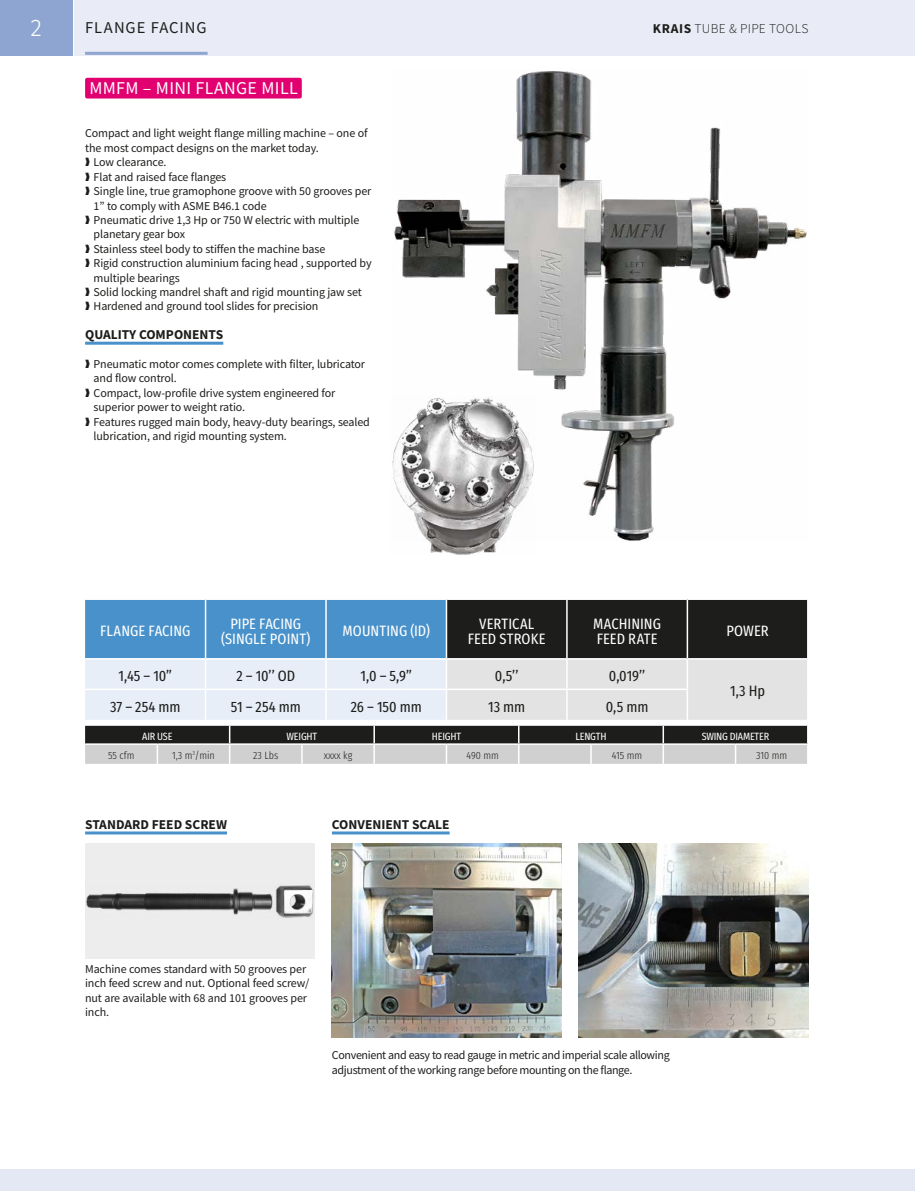
<style>
.page{position:relative;width:915px;height:1191px;background:#fff}
.page>*{position:absolute;margin:0;border:0;box-sizing:border-box;transform-origin:0 0}
.t1{font:300 24px "Fira Sans";color:#fff}
.t2{font:18px "Source Sans Pro";letter-spacing:.02em;color:#fff}
.t3{font:16.5px "Source Sans Pro";color:#1d1d1b}
.t4{font:15px/15px "Fira Sans Condensed";letter-spacing:.005em;color:#fff;text-align:center}
.t5{font:15px "Fira Sans Condensed";letter-spacing:-.01em;color:#1d1d1b}
.t6{font:700 13.5px "Source Sans Pro";color:#1d1d1b}
.t7{font:300 13.5px "Source Sans Pro";letter-spacing:.025em;color:#1d1d1b}
.t8{font:12px/14.4px "Source Sans Pro";letter-spacing:-.01em;color:#1d1d1b}
.t9{font:12px/14.4px "Source Sans Pro";letter-spacing:-.03em;color:#1d1d1b}
.t10{font:300 10.5px "Fira Sans Condensed";color:#1d1d1b}
.t11{font:10.5px "Fira Sans Condensed";letter-spacing:-.02em;color:#fff}
.s1{font-weight:700}
</style>
<div class="page">
<img style="left:578px;top:843px;width:230px;height:194px">
<img style="left:332px;top:843px;width:229px;height:194px">
<div style="left:85px;top:843px;width:230px;height:115px;background:#ededed"></div>
<img style="left:86px;top:885px;width:228px;height:33px">
<img style="left:394px;top:71px;width:413px;height:470px">
<div style="left:85px;top:78px;width:217px;height:20px;background:#e20071;border-radius:2px"></div>
<img style="left:392px;top:397px;width:142px;height:158px">
<hr style="left:85px;top:342px;width:138px;height:3px;background:#4891ca">
<hr style="left:85px;top:831px;width:142px;height:3px;background:#4891ca">
<hr style="left:332px;top:831px;width:117px;height:3px;background:#4891ca">
<svg style="left:85px;top:599px;width:722px;height:121px;background:#8fa2b2"></svg>
<hr style="left:687px;top:658px;width:121px;height:1px;background:#fff">
<hr style="left:686px;top:659px;width:2px;height:29px;background:#fff">
<hr style="left:806px;top:659px;width:2px;height:30px;background:#fff">
<hr style="left:85px;top:688px;width:120px;height:2px;background:#fff">
<hr style="left:205px;top:688px;width:121px;height:2px;background:#fff">
<hr style="left:205px;top:690px;width:1px;height:30px;background:#fff">
<hr style="left:326px;top:688px;width:120px;height:2px;background:#fff">
<hr style="left:325px;top:690px;width:1px;height:30px;background:#fff">
<hr style="left:446px;top:688px;width:120px;height:2px;background:#fff">
<hr style="left:445px;top:690px;width:2px;height:30px;background:#fff">
<hr style="left:566px;top:688px;width:122px;height:2px;background:#fff">
<hr style="left:566px;top:690px;width:1px;height:30px;background:#fff">
<hr style="left:686px;top:690px;width:2px;height:30px;background:#fff">
<hr style="left:806px;top:689px;width:2px;height:31px;background:#fff">
<svg style="left:85px;top:726px;width:723px;height:38px;background:#818180"></svg>
<div style="left:0;top:1169px;width:914px;height:22px;background:#e4e8f4"></div>
<div style="left:74px;top:0;width:840px;height:55px;background:#e9ecf7"></div>
<div style="left:0;top:0;width:72px;height:55px;background:#8da5d0"></div>
<hr style="left:85px;top:52px;width:122px;height:3px;background:#8da5d0">
<h1 class="t1" style="left:30px;top:10px;width:13px">2</h1>
<h3 class="t3" style="left:85px;top:17px;width:20px">Flange</h3>
<h3 class="t3" style="left:151px;top:17px;width:19px">Facing</h3>
<p class="t7" style="left:652px;top:20px;width:157px"><span class="s1">KRAIS</span> TUBE &amp; PIPE TOOLS</p>
<h2 class="t2" style="left:89px;top:77px;width:210px">MMFM – MINI FLANGE MILL</h2>
<p class="t8" style="left:85px;top:126px;width:284px">Compact and light weight flange milling machine – one of</p>
<p class="t8" style="left:85px;top:141px;width:235px">the most compact designs on the market today.</p>
<p class="t8" style="left:94px;top:155px;width:74px">Low clearance.</p>
<p class="t8" style="left:94px;top:169px;width:134px">Flat and raised face flanges</p>
<p class="t8" style="left:94px;top:184px;width:279px">Single line, true gramophone groove with 50 grooves per</p>
<p class="t8" style="left:94px;top:198px;width:174px">1” to comply with ASME B46.1 code</p>
<p class="t8" style="left:94px;top:213px;width:267px">Pneumatic drive 1,3 Hp or 750 W electric with multiple</p>
<p class="t8" style="left:94px;top:227px;width:93px">planetary gear box</p>
<p class="t8" style="left:94px;top:241px;width:233px">Stainless steel body to stiffen the machine base</p>
<p class="t8" style="left:94px;top:256px;width:279px">Rigid construction aluminium facing head , supported by</p>
<p class="t8" style="left:94px;top:270px;width:88px">multiple bearings</p>
<p class="t8" style="left:94px;top:285px;width:270px">Solid locking mandrel shaft and rigid mounting jaw set</p>
<p class="t8" style="left:94px;top:299px;width:226px">Hardened and ground tool slides for precision</p>
<p class="t6" style="left:85px;top:325px;width:140px">QUALITY COMPONENTS</p>
<p class="t8" style="left:94px;top:357px;width:278px">Pneumatic motor comes complete with filter, lubricator and flow control.<br>Compact, low-profile drive system engineered for superior power to weight ratio.<br>Features rugged main body, heavy-duty bearings, sealed lubrication, and rigid mounting system.</p>
<p class="t4" style="left:100px;top:621px;width:92px">FLANGE FACING</p>
<p class="t4" style="left:221px;top:614px;width:91px">PIPE FACING (SINGLE POINT)</p>
<p class="t4" style="left:342px;top:621px;width:89px">MOUNTING (ID)</p>
<p class="t4" style="left:467px;top:614px;width:79px">VERTICAL<br>FEED STROKE</p>
<p class="t4" style="left:593px;top:614px;width:69px;text-align:left">MACHINING<br>FEED RATE</p>
<p class="t4" style="left:726px;top:621px;width:44px">POWER</p>
<p class="t5" style="left:119px;top:662px;width:55px">1,45 – 10”</p>
<p class="t5" style="left:236px;top:662px;width:60px">2 – 10’’ OD</p>
<p class="t5" style="left:360px;top:662px;width:53px">1,0 – 5,9”</p>
<p class="t5" style="left:495px;top:662px;width:25px">0,5’’</p>
<p class="t5" style="left:608px;top:662px;width:38px">0,019’’</p>
<p class="t5" style="left:730px;top:677px;width:36px">1,3 Hp</p>
<p class="t5" style="left:110px;top:692px;width:72px">37 – 254 mm</p>
<p class="t5" style="left:231px;top:692px;width:72px">51 – 254 mm</p>
<p class="t5" style="left:351px;top:692px;width:72px">26 – 150 mm</p>
<p class="t5" style="left:488px;top:692px;width:39px">13 mm</p>
<p class="t5" style="left:605px;top:692px;width:44px">0,5 mm</p>
<p class="t11" style="left:142px;top:726px;width:32px">AIR USE</p>
<p class="t11" style="left:286px;top:726px;width:32px">WEIGHT</p>
<p class="t11" style="left:432px;top:726px;width:31px">HEIGHT</p>
<p class="t11" style="left:575px;top:726px;width:32px">LENGTH</p>
<p class="t11" style="left:701px;top:726px;width:69px">SWING DIAMETER</p>
<p class="t10" style="left:108px;top:745px;width:28px">55 cfm</p>
<p class="t10" style="left:172px;top:745px;width:44px">1,3 m<sup>3</sup>/min</p>
<p class="t10" style="left:253px;top:745px;width:26px">23 Lbs</p>
<p class="t10" style="left:324px;top:745px;width:30px">xxxx kg</p>
<p class="t10" style="left:466px;top:745px;width:34px">490 mm</p>
<p class="t10" style="left:611px;top:745px;width:32px">415 mm</p>
<p class="t10" style="left:755px;top:745px;width:33px">310 mm</p>
<p class="t6" style="left:85px;top:815px;width:143px">STANDARD FEED SCREW</p>
<p class="t6" style="left:332px;top:815px;width:119px">CONVENIENT SCALE</p>
<p class="t8" style="left:85px;top:961px;width:226px">Machine comes standard with 50 grooves per inch feed screw and nut. Optional feed screw/ nut are available with 68 and 101 grooves per inch.</p>
<p class="t9" style="left:332px;top:1048px;width:339px">Convenient and easy to read gauge in metric and imperial scale allowing adjustment of the working range before mounting on the flange.</p>
</div>
